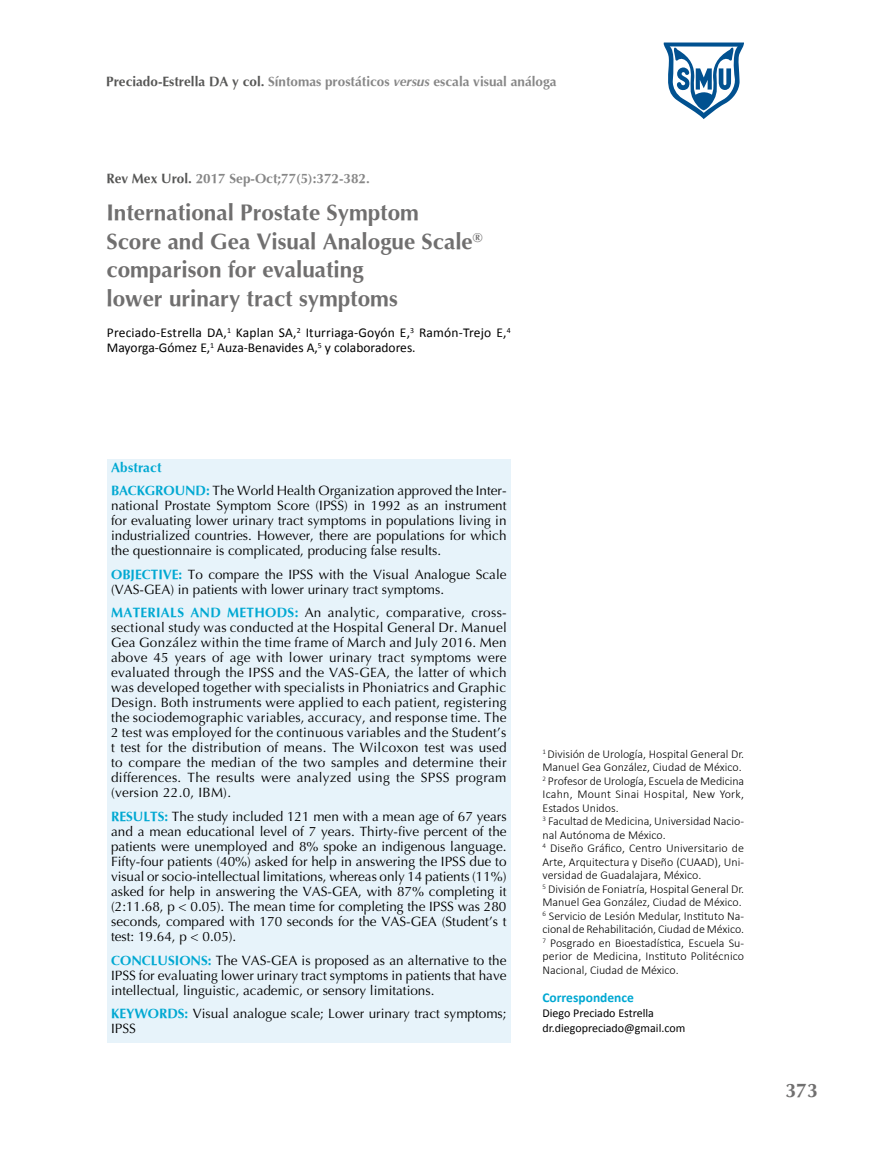
<style>
.page{position:relative;width:893px;height:1149px;background:#fff}
.page>*{position:absolute;margin:0;border:0;box-sizing:border-box;transform-origin:0 0}
.t1{font:700 22.5px/28.5px "Optima";color:#706f6f}
.t2{font:700 19.5px "Optima";color:#706f6f}
.t3{font:13.5px/15px "Optima";color:#000;text-align:justify}
.t4{font:13.5px/15px "Calibri";color:#000}
.t5{font:700 13.5px "Optima";color:#878787}
.t6{font:700 13.5px "Calibri";color:#00a8d2}
.t7{font:300 12px/13.5px "Calibri";color:#000}
.t8{font:12px/15px "Calibri";color:#000}
.s1{color:#575756}
.s2{font-style:italic}
.s3{font-weight:700;color:#00a8d2}
</style>
<div class="page">
<div style="left:107px;top:459px;width:404px;height:583px;background:#e7f3fa"></div>
<svg style="left:663px;top:42px;width:81px;height:77px"></svg>
<p class="t5" style="left:106px;top:74px;width:452px"><span class="s1">Preciado-Estrella DA y col.</span> Síntomas prostáticos <span class="s2">versus</span> escala visual análoga</p>
<p class="t5" style="left:106px;top:170px;width:265px"><span class="s1">Rev Mex Urol.</span> 2017 Sep-Oct;77(5):372-382.</p>
<h1 class="t1" style="left:106px;top:199px;width:378px">International Prostate Symptom<br>Score and Gea Visual Analogue Scale<sup>® </sup>comparison for evaluating<br>lower urinary tract symptoms</h1>
<p class="t4" style="left:107px;top:325px;width:405px">Preciado-Estrella DA,<sup>1</sup> Kaplan SA,<sup>2</sup> Iturriaga-Goyón E,<sup>3</sup> Ramón-Trejo E,<sup>4<br></sup>Mayorga-Gómez E,<sup>1</sup> Auza-Benavides A,<sup>5</sup> y colaboradores.</p>
<p class="t3" style="left:111px;top:455px;width:397px;line-height:23.5px"><span class="s3">Abstract<br>BACKGROUND:</span> The World Health Organization approved the Inter-</p>
<p class="t3" style="left:111px;top:498px;width:397px">national Prostate Symptom Score (IPSS) in 1992 as an instrument for evaluating lower urinary tract symptoms in populations living in industrialized countries. However, there are populations for which the questionnaire is complicated, producing false results.</p>
<p class="t3" style="left:111px;top:566px;width:397px"><span class="s3">OBJECTIVE:</span> To compare the IPSS with the Visual Analogue Scale (VAS-GEA) in patients with lower urinary tract symptoms.</p>
<p class="t3" style="left:111px;top:605px;width:397px"><span class="s3">MATERIALS AND METHODS:</span> An analytic, comparative, cross&shy;sectional study was conducted at the Hospital General Dr. Manuel Gea González within the time frame of March and July 2016. Men above 45 years of age with lower urinary tract symptoms were evaluated through the IPSS and the VAS-GEA, the latter of which was developed together with specialists in Phoniatrics and Graphic Design. Both instruments were applied to each patient, registering the sociodemographic variables, accuracy, and response time. The 2 test was employed for the continuous variables and the Student’s t test for the distribution of means. The Wilcoxon test was used to compare the median of the two samples and determine their differences. The results were analyzed using the SPSS program (version 22.0, IBM).</p>
<p class="t3" style="left:111px;top:808px;width:397px"><span class="s3">RESULTS:</span> The study included 121 men with a mean age of 67 years and a mean educational level of 7 years. Thirty-five percent of the patients were unemployed and 8% spoke an indigenous language.<br>Fifty-four patients (40%) asked for help in answering the IPSS due to visual or socio-intellectual limitations, whereas only 14 patients (11%) asked for help in answering the VAS-GEA, with 87% completing it (2:11.68, p &lt; 0.05). The mean time for completing the IPSS was 280 seconds, compared with 170 seconds for the VAS-GEA (Student’s t test: 19.64, p &lt; 0.05).</p>
<p class="t3" style="left:111px;top:952px;width:397px"><span class="s3">CONCLUSIONS:</span> The VAS-GEA is proposed as an alternative to the IPSS for evaluating lower urinary tract symptoms in patients that have intellectual, linguistic, academic, or sensory limitations.</p>
<p class="t3" style="left:111px;top:1005px;width:397px"><span class="s3">KEYWORDS:</span> Visual analogue scale; Lower urinary tract symptoms;<br>IPSS</p>
<p class="t7" style="left:542px;top:746px;width:203px"><sup>1</sup> División de Urología, Hospital General Dr.<br>Manuel Gea González, Ciudad de México.<br><sup>2</sup> Profesor de Urología, Escuela de Medicina Icahn, Mount Sinai Hospital, New York, Estados Unidos.<br><sup>3</sup> Facultad de Medicina, Universidad Nacio&shy;nal Autónoma de México.<br><sup>4</sup> Diseño Gráfico, Centro Universitario de Arte, Arquitectura y Diseño (CUAAD), Uni&shy;versidad de Guadalajara, México.<br><sup>5</sup> División de Foniatría, Hospital General Dr.<br>Manuel Gea González, Ciudad de México.<br><sup>6</sup> Servicio de Lesión Medular, Instituto Na&shy;cional de Rehabilitación, Ciudad de México.<br><sup>7</sup> Posgrado en Bioestadística, Escuela Su&shy;perior de Medicina, Instituto Politécnico Nacional, Ciudad de México.</p>
<p class="t6" style="left:542px;top:988px;width:93px">Correspondence</p>
<p class="t8" style="left:542px;top:1005px;width:144px">Diego Preciado Estrella dr.diegopreciado@gmail.com</p>
<h2 class="t2" style="left:785px;top:1079px;width:34px">373</h2>
</div>
